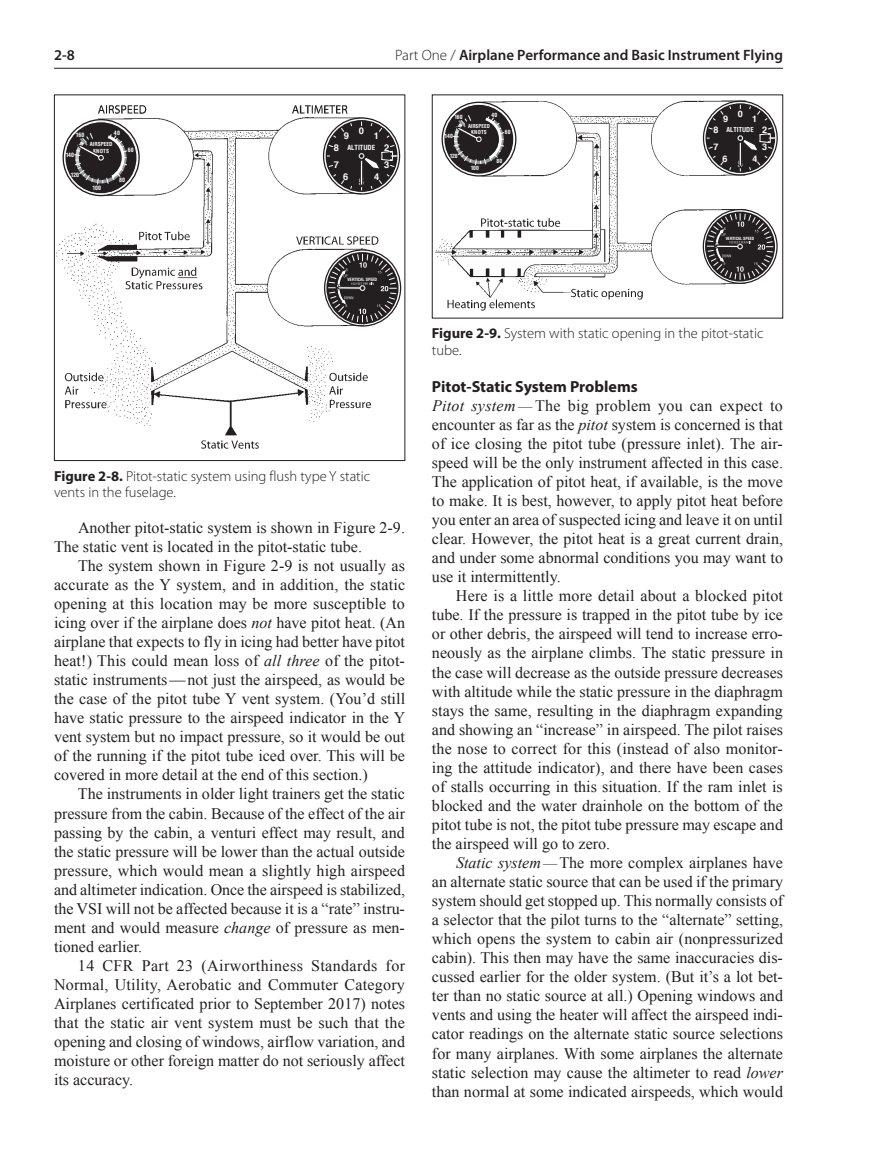
<style>
.page{position:relative;width:891px;height:1161px;background:#fff}
.page>*{position:absolute;margin:0;border:0;box-sizing:border-box;transform-origin:0 0}
.Main_Text{font:16.05px/19px "Times New Roman";color:#231f20;text-align:justify}
.Main_Text_1st_para{font:16.05px/19px "Times New Roman";color:#231f20;text-align:justify}
.Section_Subhead3{font:700 16.05px "Myriad Pro";color:#231f20}
.t1{font:600 15px "Myriad Pro";color:#231f20}
.Captions{font:300 14.55px/16.5px "Myriad Pro";color:#231f20}
.t2{font:700 9.3px/16.8px "Helvetica";color:#fff}
.t3{font:700 9px/16.4px "Helvetica";color:#fff}
.t4{font:700 condensed 6.9px "Helvetica";color:#fff}
.t5{font:700 condensed 6.75px "Helvetica";color:#fff}
.t6{font:700 condensed 5.85px "Helvetica";letter-spacing:.03em;color:#fff}
.t7{font:700 condensed 5.7px "Helvetica";letter-spacing:.03em;color:#fff}
.t8{font:700 condensed 5.4px/6.4px "Helvetica";color:#fff;text-align:center}
.t9{font:700 condensed 5.25px/6.1px "Helvetica";color:#fff;text-align:center}
.t10{font:700 condensed 4.35px "Helvetica";letter-spacing:-.01em;color:#fff}
.t11{font:700 condensed 4.2px "Helvetica";letter-spacing:-.01em;color:#fff}
.s1{font-weight:300}
.s2{font-stretch:normal;font-size:9.3px}
.s3{font-weight:700}
.s4{font-style:italic}
.s5{font-stretch:normal;font-size:9px}
</style>
<div class="page">
<hr style="left:54px;top:68px;width:729px;height:1px;background:#231f20">
<img style="left:56px;top:105px;width:346px;height:344px">
<div style="left:324px;top:249px;width:77px;height:78px;border:1px solid #231f20;border-radius:50%"></div>
<svg style="left:326px;top:252px;width:73px;height:72px"></svg>
<svg style="left:328px;top:254px;width:69px;height:69px;background:#555253"></svg>
<div style="left:325px;top:120px;width:73px;height:72px;background:#231f20;border-radius:50%"></div>
<div style="left:323px;top:117px;width:77px;height:78px;border:1px solid #231f20;border-radius:50%"></div>
<svg style="left:370px;top:122px;width:20px;height:16px"></svg>
<svg style="left:333px;top:122px;width:19px;height:16px"></svg>
<svg style="left:333px;top:174px;width:19px;height:16px"></svg>
<svg style="left:359px;top:144px;width:39px;height:46px"></svg>
<div style="left:65px;top:122px;width:72px;height:72px;background:#231f20;border-radius:50%"></div>
<div style="left:65px;top:121px;width:72px;height:73px;border:1px solid #fff;border-radius:50%"></div>
<div style="left:63px;top:119px;width:77px;height:77px;border:1px solid #231f20;border-radius:50%"></div>
<svg style="left:73px;top:132px;width:55px;height:53px"></svg>
<div style="left:54px;top:94px;width:351px;height:367px;border:1px solid #231f20"></div>
<img style="left:435px;top:100px;width:343px;height:211px">
<div style="left:703px;top:209px;width:75px;height:75px;border:1px solid #231f20;border-radius:50%"></div>
<svg style="left:705px;top:212px;width:70px;height:70px"></svg>
<svg style="left:707px;top:213px;width:66px;height:67px;background:#545152"></svg>
<div style="left:705px;top:103px;width:71px;height:70px;background:#231f20;border-radius:50%"></div>
<div style="left:705px;top:103px;width:71px;height:71px;border:1px solid #fff;border-radius:50%"></div>
<div style="left:703px;top:101px;width:75px;height:75px;border:1px solid #231f20;border-radius:50%"></div>
<svg style="left:757px;top:110px;width:11px;height:11px"></svg>
<svg style="left:712px;top:106px;width:19px;height:15px"></svg>
<svg style="left:712px;top:155px;width:19px;height:16px"></svg>
<svg style="left:738px;top:127px;width:37px;height:45px"></svg>
<div style="left:444px;top:104px;width:70px;height:70px;background:#231f20;border-radius:50%"></div>
<div style="left:443px;top:104px;width:71px;height:71px;border:1px solid #fff;border-radius:50%"></div>
<div style="left:442px;top:102px;width:74px;height:75px;border:1px solid #231f20;border-radius:50%"></div>
<svg style="left:452px;top:114px;width:53px;height:52px"></svg>
<div style="left:432px;top:94px;width:351px;height:225px;border:1px solid #231f20"></div>
<p class="t1" style="left:54px;top:45px;width:22px">2-8</p>
<p class="t1" style="left:395px;top:45px;width:389px"><span class="s1">Part One /</span> Airplane Performance and Basic Instrument Flying</p>
<p class="t6" style="left:114px;top:129px;width:7px">40</p>
<p class="t6" style="left:76px;top:132px;width:10px">160</p>
<p class="t6" style="left:71px;top:172px;width:10px">120</p>
<p class="t8" style="left:90px;top:141px;width:24px">AIRSPEED<br>KNOTS</p>
<p class="t6" style="left:128px;top:146px;width:7px">60</p>
<p class="t6" style="left:66px;top:151px;width:10px">140</p>
<p class="t6" style="left:119px;top:176px;width:7px">80</p>
<p class="t6" style="left:93px;top:184px;width:10px">100</p>
<p class="t2" style="left:344px;top:128px;width:7px">9</p>
<p class="t2" style="left:359px;top:122px;width:7px">0</p>
<p class="t2" style="left:374px;top:128px;width:7px">1</p>
<p class="t2" style="left:334px;top:139px;width:7px">8<br>7</p>
<p class="t4" style="left:347px;top:143px;width:43px">ALTITUDE <span class="s2">2</span></p>
<p class="t2" style="left:384px;top:156px;width:7px">3</p>
<p class="t2" style="left:343px;top:169px;width:7px">6</p>
<p class="t2" style="left:359px;top:174px;width:7px">5</p>
<p class="t2" style="left:374px;top:169px;width:7px">4</p>
<p class="t10" style="left:348px;top:277px;width:31px">VERTICAL SPEED</p>
<p class="Captions" style="left:54px;top:467px;width:318px"><span class="s3">Figure 2-8.</span> Pitot-static system using flush type Y static vents in the fuselage.</p>
<p class="Main_Text" style="left:54px;top:518px;width:353px;text-indent:24px">Another pitot-static system is shown in Figure 2-9.<br>The static vent is located in the pitot-static tube.</p>
<p class="Main_Text" style="left:54px;top:556px;width:353px;text-indent:24px">The system shown in Figure 2-9 is not usually as accurate as the Y system, and in addition, the static opening at this location may be more susceptible to icing over if the airplane does <span class="s4">not</span> have pitot heat. (An airplane that expects to fly in icing had better have pitot heat!) This could mean loss of <span class="s4">all three</span> of the pitot&shy;static instruments—not just the airspeed, as would be the case of the pitot tube Y vent system. (You’d still have static pressure to the airspeed indicator in the Y vent system but no impact pressure, so it would be out of the running if the pitot tube iced over. This will be covered in more detail at the end of this section.)</p>
<p class="Main_Text" style="left:54px;top:784px;width:353px;text-indent:24px">The instruments in older light trainers get the static pressure from the cabin. Because of the effect of the air passing by the cabin, a venturi effect may result, and the static pressure will be lower than the actual outside pressure, which would mean a slightly high airspeed and altimeter indication. Once the airspeed is stabilized, the VSI will not be affected because it is a “rate” instru&shy;ment and would measure <span class="s4">change</span> of pressure as men&shy;tioned earlier.</p>
<p class="Main_Text" style="left:54px;top:956px;width:353px;text-indent:24px">14 CFR Part 23 (Airworthiness Standards for Normal, Utility, Aerobatic and Commuter Category Airplanes certificated prior to September 2017) notes that the static air vent system must be such that the opening and closing of windows, airflow variation, and moisture or other foreign matter do not seriously affect its accuracy.</p>
<p class="t7" style="left:491px;top:111px;width:7px">40</p>
<p class="t7" style="left:454px;top:114px;width:10px">160</p>
<p class="t7" style="left:450px;top:153px;width:9px">120</p>
<p class="t9" style="left:468px;top:123px;width:23px">AIRSPEED<br>KNOTS</p>
<p class="t7" style="left:505px;top:128px;width:7px">60</p>
<p class="t7" style="left:445px;top:133px;width:10px">140</p>
<p class="t7" style="left:496px;top:157px;width:7px">80</p>
<p class="t7" style="left:471px;top:165px;width:10px">100</p>
<p class="t3" style="left:723px;top:111px;width:7px">9</p>
<p class="t3" style="left:738px;top:105px;width:7px">0</p>
<p class="t3" style="left:752px;top:111px;width:7px">1</p>
<p class="t3" style="left:713px;top:122px;width:7px">8<br>7</p>
<p class="t5" style="left:727px;top:125px;width:42px">ALTITUDE <span class="s5">2</span></p>
<p class="t3" style="left:762px;top:138px;width:7px">3</p>
<p class="t3" style="left:723px;top:151px;width:7px">6</p>
<p class="t3" style="left:738px;top:155px;width:7px">5</p>
<p class="t3" style="left:753px;top:150px;width:7px">4</p>
<p class="t11" style="left:726px;top:236px;width:30px">VERTICAL SPEED</p>
<p class="Captions" style="left:432px;top:325px;width:333px"><span class="s3">Figure 2-9.</span> System with static opening in the pitot-static tube.</p>
<p class="Section_Subhead3" style="left:432px;top:376px;width:207px">Pitot-Static System Problems</p>
<p class="Main_Text_1st_para" style="left:432px;top:396px;width:353px"><span class="s4">Pitot system —</span> The big problem you can expect to encounter as far as the <span class="s4">pitot</span> system is concerned is that of ice closing the pitot tube (pressure inlet). The air&shy;speed will be the only instrument affected in this case.<br>The application of pitot heat, if available, is the move to make. It is best, however, to apply pitot heat before you enter an area of suspected icing and leave it on until clear. However, the pitot heat is a great current drain, and under some abnormal conditions you may want to use it intermittently.</p>
<p class="Main_Text" style="left:432px;top:586px;width:353px;text-indent:24px">Here is a little more detail about a blocked pitot tube. If the pressure is trapped in the pitot tube by ice or other debris, the airspeed will tend to increase erro&shy;neously as the airplane climbs. The static pressure in the case will decrease as the outside pressure decreases with altitude while the static pressure in the diaphragm stays the same, resulting in the diaphragm expanding and showing an “increase” in airspeed. The pilot raises the nose to correct for this (instead of also monitor&shy;ing the attitude indicator), and there have been cases of stalls occurring in this situation. If the ram inlet is blocked and the water drainhole on the bottom of the pitot tube is not, the pitot tube pressure may escape and the airspeed will go to zero.</p>
<p class="Main_Text" style="left:432px;top:853px;width:353px;text-indent:24px"><span class="s4">Static system—</span>The more complex airplanes have an alternate static source that can be used if the primary system should get stopped up. This normally consists of a selector that the pilot turns to the “alternate” setting, which opens the system to cabin air (nonpressurized cabin). This then may have the same inaccuracies dis&shy;cussed earlier for the older system. (But it’s a lot bet&shy;ter than no static source at all.) Opening windows and vents and using the heater will affect the airspeed indi&shy;cator readings on the alternate static source selections for many airplanes. With some airplanes the alternate static selection may cause the altimeter to read <span class="s4">lower </span>than normal at some indicated airspeeds, which would</p>
</div>
